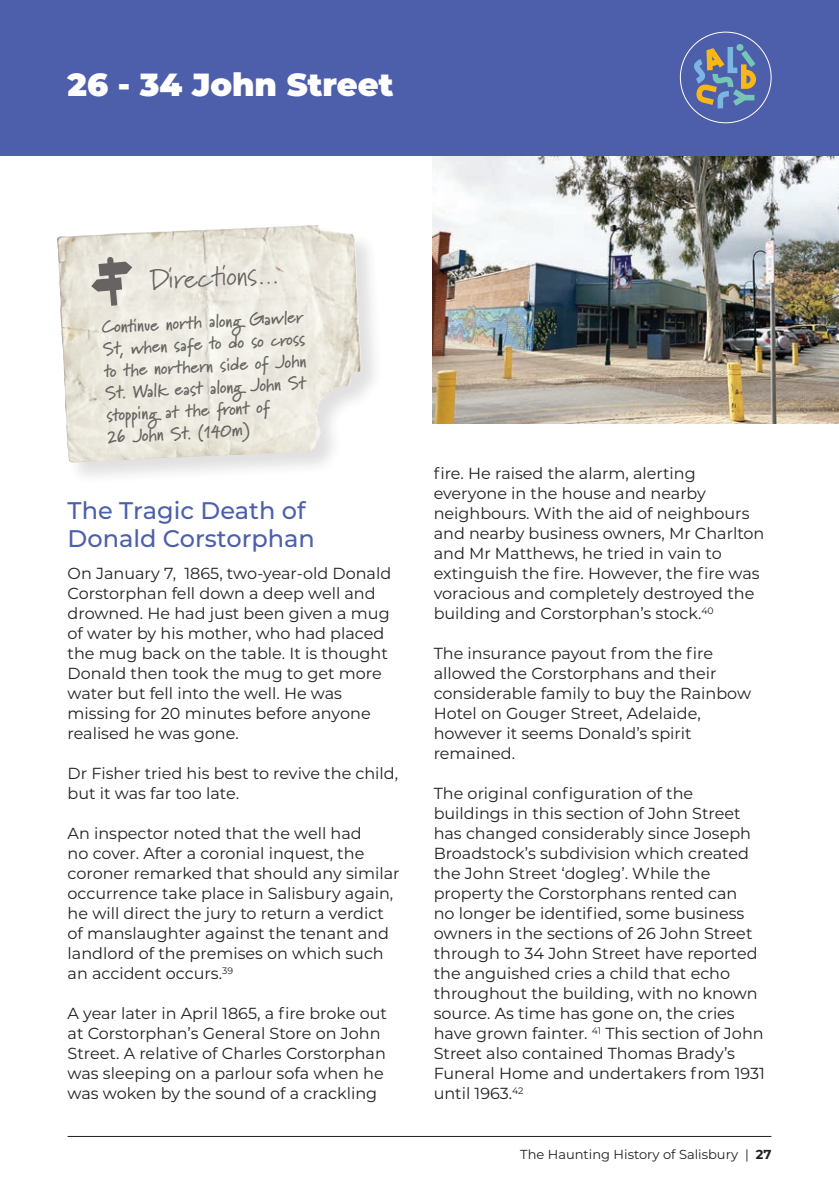
<style>
.page{position:relative;width:839px;height:1190px;background:#fff}
.page>*{position:absolute;margin:0;border:0;box-sizing:border-box;transform-origin:0 0}
.t1{font:900 32px "Montserrat";color:#fff}
.t2{font:28px "Marydale";color:#676362}
.t3{font:500 24px/28px "Montserrat";color:#4d5fab}
.t4{font:700 18px/22px "Marydale";color:#676362}
.t5{font:16px/20px "Montserrat";color:#231f20}
.t6{font:13px "Montserrat";color:#231f20}
.s1{font-weight:700}
</style>
<div class="page">
<img style="left:432px;top:155px;width:406px;height:269px">
<hr style="left:68px;top:1135px;width:703px;height:1px;background:#231f20">
<div style="left:0;top:0;width:838px;height:155px;background:#4d5fab"></div>
<div style="left:679px;top:32px;width:92px;height:91px;background:#4d5fab;border:1px solid #fff;border-radius:50%"></div>
<svg style="left:694px;top:47px;width:61px;height:61px"></svg>
<div style="left:736px;top:44px;width:7px;height:7px;background:#76c6b8;border-radius:50%"></div>
<div style="left:56px;top:224px;width:328px;height:262px;background:#231f20;opacity:.14"></div>
<img style="left:163px;top:225px;width:153px;height:7px">
<svg style="left:91px;top:257px;width:41px;height:49px;background:#b3b0aa"></svg>
<h1 class="t1" style="left:68px;top:61px;width:327px">26 - 34 John Street</h1>
<h2 class="t2" style="left:149px;top:263px;width:131px;rotate:-3deg">Directi ons…</h2>
<p class="t4" style="left:101px;top:316px;width:204px;rotate:-3deg">Conti nue north along Gawler<br>St, when safe to do so cross to the northern side of John<br>St. Walk east along John St stopping at the fr ont of<br>26 John St. (140m)</p>
<h3 class="t3" style="left:68px;top:496px;width:248px">The Tragic Death of<br>Donald Corstorphan</h3>
<p class="t5" style="left:68px;top:562px;width:325px">On January 7, 1865, two-year-old Donald Corstorphan fell down a deep well and drowned. He had just been given a mug of water by his mother, who had placed the mug back on the table. It is thought Donald then took the mug to get more water but fell into the well. He was missing for 20 minutes before anyone realised he was gone.</p>
<p class="t5" style="left:68px;top:762px;width:332px">Dr Fisher tried his best to revive the child, but it was far too late.</p>
<p class="t5" style="left:68px;top:822px;width:333px">An inspector noted that the well had<br>no cover. After a coronial inquest, the coroner remarked that should any similar occurrence take place in Salisbury again, he will direct the jury to return a verdict of manslaughter against the tenant and landlord of the premises on which such an accident occurs.<sup>39</sup></p>
<p class="t5" style="left:68px;top:1002px;width:321px">A year later in April 1865, a fire broke out at Corstorphan’s General Store on John Street. A relative of Charles Corstorphan was sleeping on a parlour sofa when he was woken by the sound of a crackling</p>
<p class="t5" style="left:433px;top:463px;width:332px">fire. He raised the alarm, alerting everyone in the house and nearby neighbours. With the aid of neighbours and nearby business owners, Mr Charlton and Mr Matthews, he tried in vain to extinguish the fire. However, the fire was voracious and completely destroyed the building and Corstorphan’s stock.<sup>40</sup></p>
<p class="t5" style="left:433px;top:643px;width:319px">The insurance payout from the fire allowed the Corstorphans and their considerable family to buy the Rainbow<br>Hotel on Gouger Street, Adelaide, however it seems Donald’s spirit remained.</p>
<p class="t5" style="left:433px;top:783px;width:332px">The original configuration of the buildings in this section of John Street has changed considerably since Joseph Broadstock’s subdivision which created the John Street ‘dogleg’. While the property the Corstorphans rented can<br>no longer be identified, some business owners in the sections of 26 John Street through to 34 John Street have reported the anguished cries a child that echo throughout the building, with no known source. As time has gone on, the cries have grown fainter. <sup>41</sup> This section of John Street also contained Thomas Brady’s Funeral Home and undertakers from 1931 until 1963.<sup>42</sup></p>
<p class="t6" style="left:520px;top:1145px;width:252px">The Haunting History of Salisbury | <span class="s1">27</span></p>
</div>
